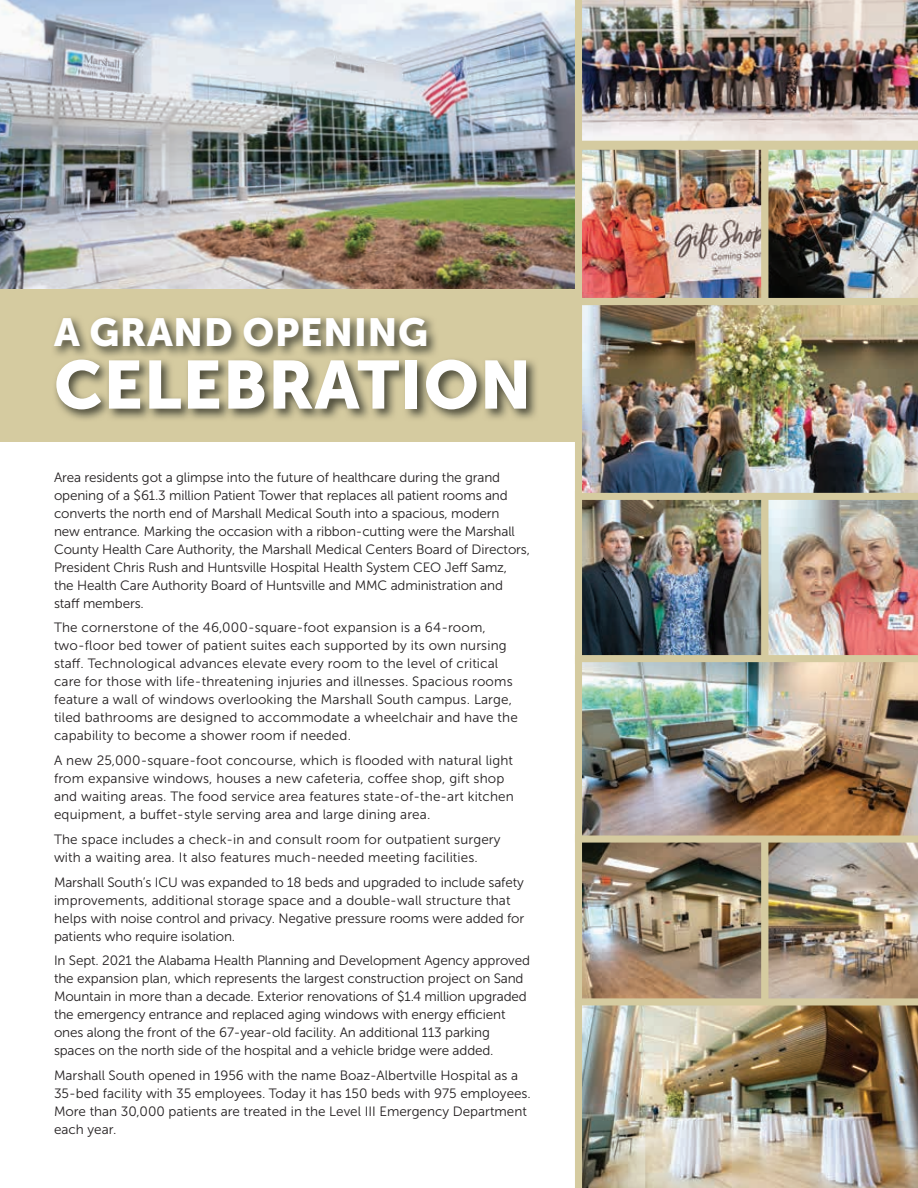
<style>
.page{position:relative;width:918px;height:1188px;background:#fff}
.page>*{position:absolute;margin:0;border:0;box-sizing:border-box;transform-origin:0 0}
.t1{font:67.5px "Museo Sans 900";letter-spacing:.01em;color:#fff}
.t2{font:39px "Museo Sans 900";letter-spacing:.01em;color:#fff}
.t3{font:13.5px/18px "Museo Sans 300";letter-spacing:-.005em;color:#231f20}
</style>
<div class="page">
<img style="left:0;top:0;width:575px;height:289px">
<img style="left:575px;top:148px;width:343px;height:150px">
<img style="left:575px;top:500px;width:343px;height:155px">
<img style="left:575px;top:843px;width:343px;height:155px">
<img style="left:575px;top:655px;width:343px;height:188px">
<img style="left:575px;top:298px;width:343px;height:202px">
<img style="left:575px;top:998px;width:343px;height:190px">
<img style="left:575px;top:0;width:343px;height:148px">
<div style="left:0;top:289px;width:579px;height:153px;background:#d5cba0"></div>
<img style="left:54px;top:317px;width:482px;height:103px">
<h2 class="t2" style="left:54px;top:310px;width:376px">A GRAND OPENING</h2>
<h1 class="t1" style="left:54px;top:347px;width:479px">CELEBRATION</h1>
<p class="t3" style="left:54px;top:468px;width:478px">Area residents got a glimpse into the future of healthcare during the grand opening of a $61.3 million Patient Tower that replaces all patient rooms and converts the north end of Marshall Medical South into a spacious, modern<br>new entrance. Marking the occasion with a ribbon-cutting were the Marshall County Health Care Authority, the Marshall Medical Centers Board of Directors, President Chris Rush and Huntsville Hospital Health System CEO Jeff Samz, the Health Care Authority Board of Huntsville and MMC administration and staff members.</p>
<p class="t3" style="left:54px;top:619px;width:465px">The cornerstone of the 46,000-square-foot expansion is a 64-room, two-floor bed tower of patient suites each supported by its own nursing staff. Technological advances elevate every room to the level of critical care for those with life-threatening injuries and illnesses. Spacious rooms feature a wall of windows overlooking the Marshall South campus. Large, tiled bathrooms are designed to accommodate a wheelchair and have the capability to become a shower room if needed.</p>
<p class="t3" style="left:54px;top:752px;width:461px">A new 25,000-square-foot concourse, which is flooded with natural light from expansive windows, houses a new cafeteria, coffee shop, gift shop and waiting areas. The food service area features state-of-the-art kitchen equipment, a buffet-style serving area and large dining area.</p>
<p class="t3" style="left:54px;top:830px;width:448px">The space includes a check-in and consult room for outpatient surgery with a waiting area. It also features much-needed meeting facilities.</p>
<p class="t3" style="left:54px;top:873px;width:472px">Marshall South’s ICU was expanded to 18 beds and upgraded to include safety improvements, additional storage space and a double-wall structure that helps with noise control and privacy. Negative pressure rooms were added for patients who require isolation.</p>
<p class="t3" style="left:54px;top:952px;width:478px">In Sept. 2021 the Alabama Health Planning and Development Agency approved the expansion plan, which represents the largest construction project on Sand Mountain in more than a decade. Exterior renovations of $1.4 million upgraded the emergency entrance and replaced aging windows with energy efficient ones along the front of the 67-year-old facility. An additional 113 parking spaces on the north side of the hospital and a vehicle bridge were added.</p>
<p class="t3" style="left:54px;top:1067px;width:478px">Marshall South opened in 1956 with the name Boaz-Albertville Hospital as a 35-bed facility with 35 employees. Today it has 150 beds with 975 employees.<br>More than 30,000 patients are treated in the Level III Emergency Department each year.</p>
</div>
